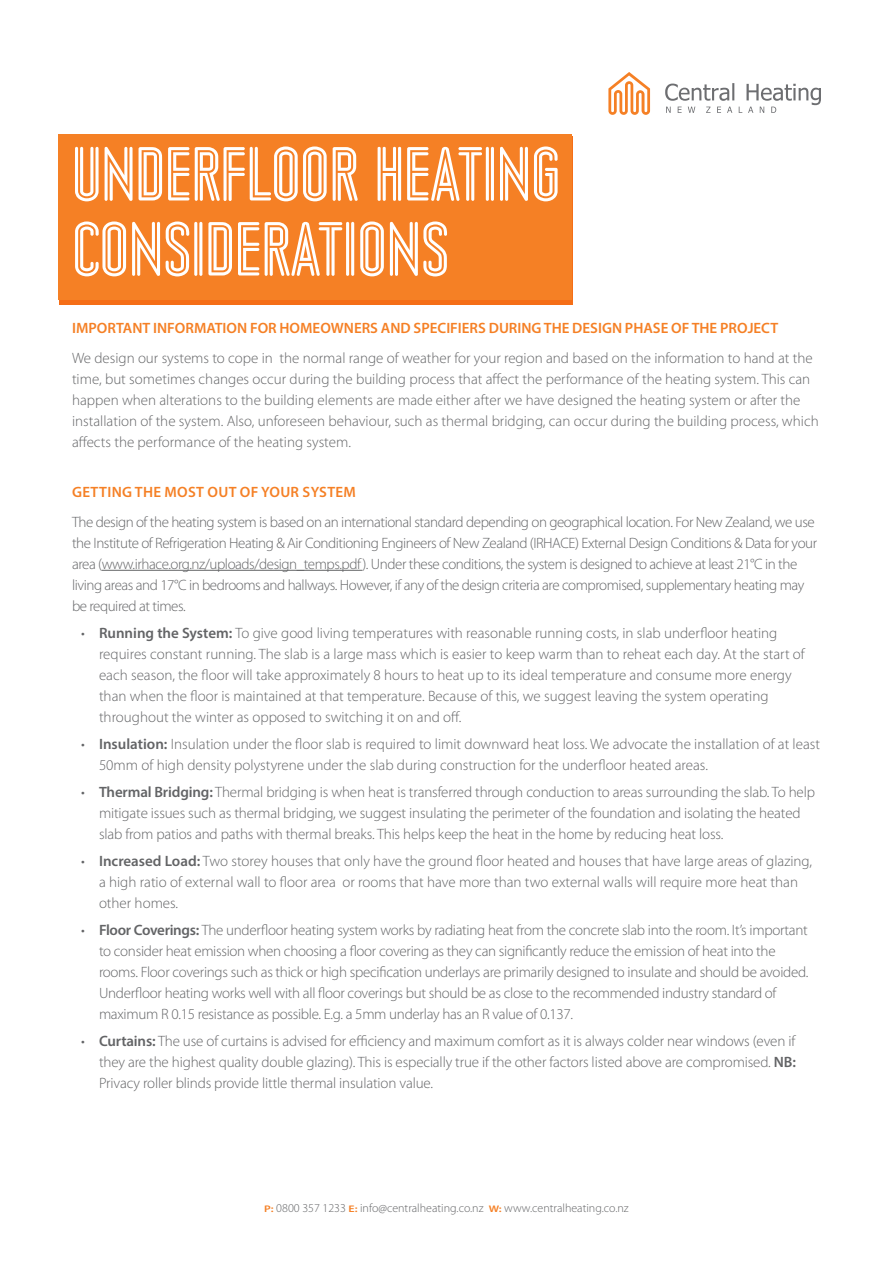
<style>
.page{position:relative;width:893px;height:1263px;background:#fff}
.page>*{position:absolute;margin:0;border:0;box-sizing:border-box;transform-origin:0 0}
.t1{font:75px/75px "Market Street Neon";color:#fff}
.t2{font:300 15px/21px "Myriad Pro";letter-spacing:-.01em;color:#636466}
.t3{font:300 15px/21px "Myriad Pro";letter-spacing:-.03em;color:#636466}
.t4{font:600 15px "Myriad Pro";color:#f58025}
.t5{font:600 15px "Myriad Pro";letter-spacing:.02em;color:#f58025}
.t6{font:300 12px "Myriad Pro";color:#636466}
.s1{font-weight:600}
.s2{font-weight:600;font-size:9.6px;color:#f58025}
</style>
<div class="page">
<div style="left:59px;top:137px;width:513px;height:168px;background:linear-gradient(to right,#f5741c,#f5741c)"></div>
<div style="left:58px;top:134px;width:514px;height:165px;background:#f58025"></div>
<svg style="left:665px;top:83px;width:156px;height:30px"></svg>
<svg style="left:608px;top:72px;width:42px;height:43px"></svg>
<hr style="left:102px;top:570px;width:260px;height:1px;background:#636466">
<h1 class="t1" style="left:72px;top:134px;width:490px">UNDERFLOOR HEATING<br>CONSIDERATIONS</h1>
<p class="t4" style="left:72px;top:318px;width:708px">IMPORTANT INFORMATION FOR HOMEOWNERS AND SPECIFIERS DURING THE DESIGN PHASE OF THE PROJECT</p>
<p class="t2" style="left:72px;top:347px;width:748px">We design our systems to cope in the normal range of weather for your region and based on the information to hand at the time, but sometimes changes occur during the building process that affect the performance of the heating system. This can happen when alterations to the building elements are made either after we have designed the heating system or after the installation of the system. Also, unforeseen behaviour, such as thermal bridging, can occur during the building process, which affects the performance of the heating system.</p>
<p class="t5" style="left:72px;top:482px;width:285px">GETTING THE MOST OUT OF YOUR SYSTEM</p>
<p class="t3" style="left:72px;top:511px;width:747px">The design of the heating system is based on an international standard depending on geographical location. For New Zealand, we use the Institute of Refrigeration Heating &amp; Air Conditioning Engineers of New Zealand (IRHACE) External Design Conditions &amp; Data for your area (www.irhace.org.nz/uploads/design_temps.pdf). Under these conditions, the system is designed to achieve at least 21°C in the living areas and 17°C in bedrooms and hallways. However, if any of the design criteria are compromised, supplementary heating may be required at times.</p>
<p class="t2" style="left:99px;top:622px;width:707px;text-indent:-18px">• <span class="s1">Running the System:</span> To give good living temperatures with reasonable running costs, in slab underfloor heating requires constant running. The slab is a large mass which is easier to keep warm than to reheat each day. At the start of each season, the floor will take approximately 8 hours to heat up to its ideal temperature and consume more energy than when the floor is maintained at that temperature. Because of this, we suggest leaving the system operating throughout the winter as opposed to switching it on and off.</p>
<p class="t2" style="left:99px;top:733px;width:723px;text-indent:-18px">• <span class="s1">Insulation:</span> Insulation under the floor slab is required to limit downward heat loss. We advocate the installation of at least<br>50mm of high density polystyrene under the slab during construction for the underfloor heated areas.</p>
<p class="t2" style="left:99px;top:781px;width:717px;text-indent:-18px">• <span class="s1">Thermal Bridging:</span> Thermal bridging is when heat is transferred through conduction to areas surrounding the slab. To help mitigate issues such as thermal bridging, we suggest insulating the perimeter of the foundation and isolating the heated slab from patios and paths with thermal breaks. This helps keep the heat in the home by reducing heat loss.</p>
<p class="t2" style="left:99px;top:850px;width:715px;text-indent:-18px">• <span class="s1">Increased Load:</span> Two storey houses that only have the ground floor heated and houses that have large areas of glazing, a high ratio of external wall to floor area or rooms that have more than two external walls will require more heat than other homes.</p>
<p class="t2" style="left:99px;top:919px;width:711px;text-indent:-18px">• <span class="s1">Floor Coverings:</span> The underfloor heating system works by radiating heat from the concrete slab into the room. It’s important to consider heat emission when choosing a floor covering as they can significantly reduce the emission of heat into the rooms. Floor coverings such as thick or high specification underlays are primarily designed to insulate and should be avoided.<br>Underfloor heating works well with all floor coverings but should be as close to the recommended industry standard of maximum R 0.15 resistance as possible. E.g. a 5mm underlay has an R value of 0.137.</p>
<p class="t2" style="left:99px;top:1030px;width:698px;text-align:justify;text-indent:-18px">• <span class="s1">Curtains:</span> The use of curtains is advised for efficiency and maximum comfort as it is always colder near windows (even if they are the highest quality double glazing). This is especially true if the other factors listed above are compromised. <span class="s1">NB:<br></span>Privacy roller blinds provide little thermal insulation value.</p>
<p class="t6" style="left:264px;top:1201px;width:366px"><span class="s2">P:</span> 0800 357 1233 <span class="s2">E:</span> info@centralheating.co.nz <span class="s2">W:</span> www.centralheating.co.nz</p>
</div>
